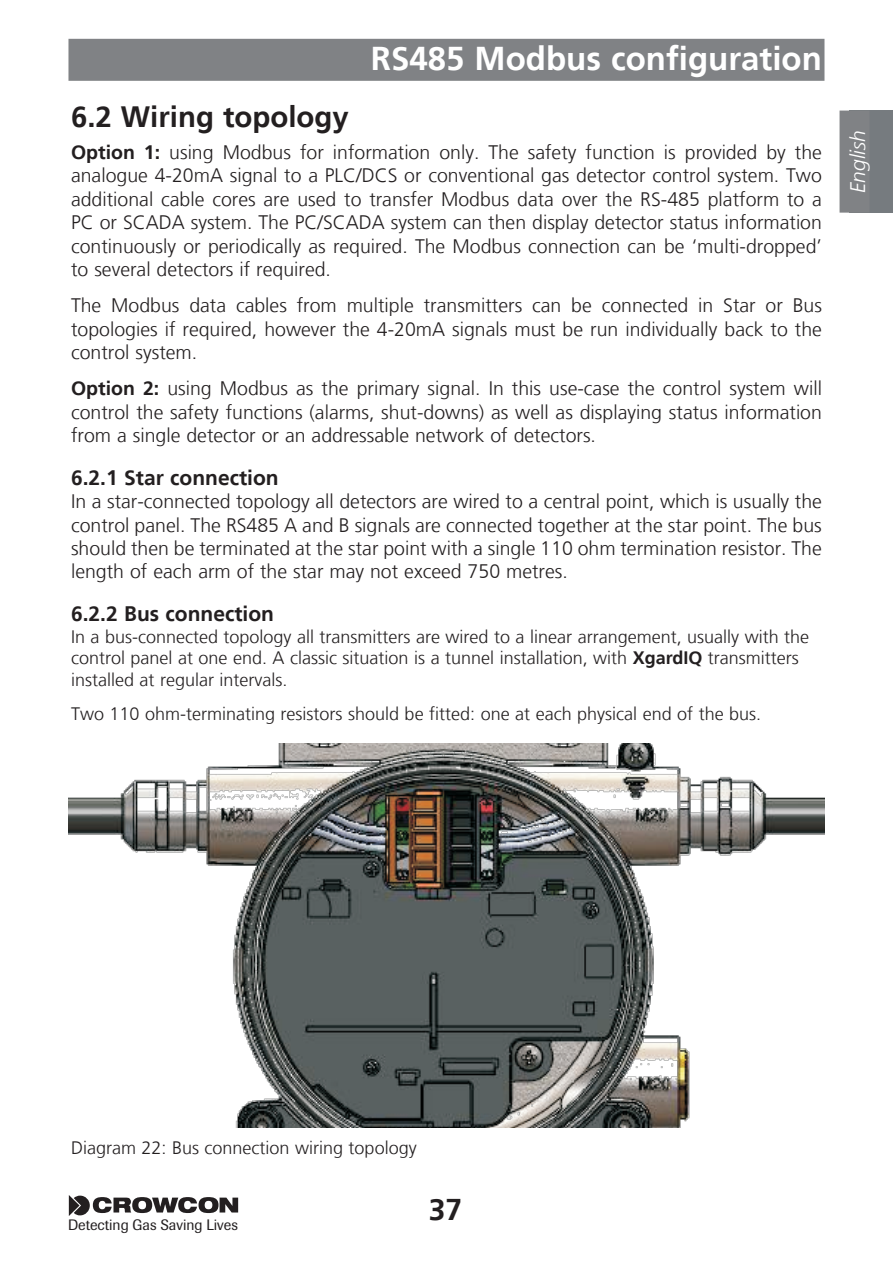
<style>
.page{position:relative;width:893px;height:1263px;background:#fff}
.page>*{position:absolute;margin:0;border:0;box-sizing:border-box;transform-origin:0 0}
.t1{font:700 33px "Frutiger LT";color:#fff}
.t2{font:700 30px "Frutiger LT";color:#231f20}
.t3{font:700 29.4px "Frutiger LT";color:#231f20}
.t4{font:700 21px "Frutiger LT";color:#231f20}
.t5{font:italic 300 21px "Frutiger LT";color:#fff}
.t6{font:300 19.5px/23.4px "Frutiger LT";color:#231f20;text-align:justify}
.t7{font:300 18px/21.6px "Frutiger LT";color:#231f20}
.t8{font:15px "Imago";color:#231f20}
.s1{font-weight:700}
</style>
<div class="page">
<div style="left:68px;top:39px;width:756px;height:42px;background:#808285"></div>
<svg style="left:69px;top:1195px;width:169px;height:21px"></svg>
<div style="left:849px;top:111px;width:44px;height:102px;background:#767b7f"></div>
<div style="left:839px;top:111px;width:30px;height:102px;background:#808285"></div>
<img style="left:68px;top:743px;width:757px;height:384px">
<h1 class="t1" style="left:371px;top:39px;width:453px">RS485 Modbus configuration</h1>
<h3 class="t3" style="left:71px;top:100px;width:279px">6.2 Wiring topology</h3>
<p class="t6" style="left:71px;top:141px;width:752px"><span class="s1">Option 1:</span> using Modbus for information only. The safety function is provided by the analogue 4-20mA signal to a PLC/DCS or conventional gas detector control system. Two additional cable cores are used to transfer Modbus data over the RS-485 platform to a PC or SCADA system. The PC/SCADA system can then display detector status information continuously or periodically as required. The Modbus connection can be ‘multi-dropped’ to several detectors if required.</p>
<p class="t6" style="left:71px;top:294px;width:752px">The Modbus data cables from multiple transmitters can be connected in Star or Bus topologies if required, however the 4-20mA signals must be run individually back to the control system.</p>
<p class="t6" style="left:71px;top:377px;width:752px"><span class="s1">Option 2:</span> using Modbus as the primary signal. In this use-case the control system will control the safety functions (alarms, shut-downs) as well as displaying status information from a single detector or an addressable network of detectors.</p>
<p class="t4" style="left:71px;top:465px;width:209px">6.2.1 Star connection</p>
<p class="t6" style="left:71px;top:490px;width:752px">In a star-connected topology all detectors are wired to a central point, which is usually the control panel. The RS485 A and B signals are connected together at the star point. The bus should then be terminated at the star point with a single 110 ohm termination resistor. The length of each arm of the star may not exceed 750 metres.</p>
<p class="t4" style="left:71px;top:601px;width:205px">6.2.2 Bus connection</p>
<p class="t7" style="left:71px;top:626px;width:740px">In a bus-connected topology all transmitters are wired to a linear arrangement, usually with the control panel at one end. A classic situation is a tunnel installation, with <span class="s1">XgardIQ</span> transmitters installed at regular intervals.</p>
<p class="t7" style="left:71px;top:703px;width:692px">Two 110 ohm-terminating resistors should be fitted: one at each physical end of the bus.</p>
<p class="t5" style="left:846px;top:193px;width:65px;rotate:-90deg">English</p>
<p class="t7" style="left:71px;top:1137px;width:347px">Diagram 22: Bus connection wiring topology</p>
<p class="t8" style="left:68px;top:1216px;width:172px">Detecting Gas Saving Lives</p>
<h2 class="t2" style="left:429px;top:1192px;width:35px">37</h2>
</div>
